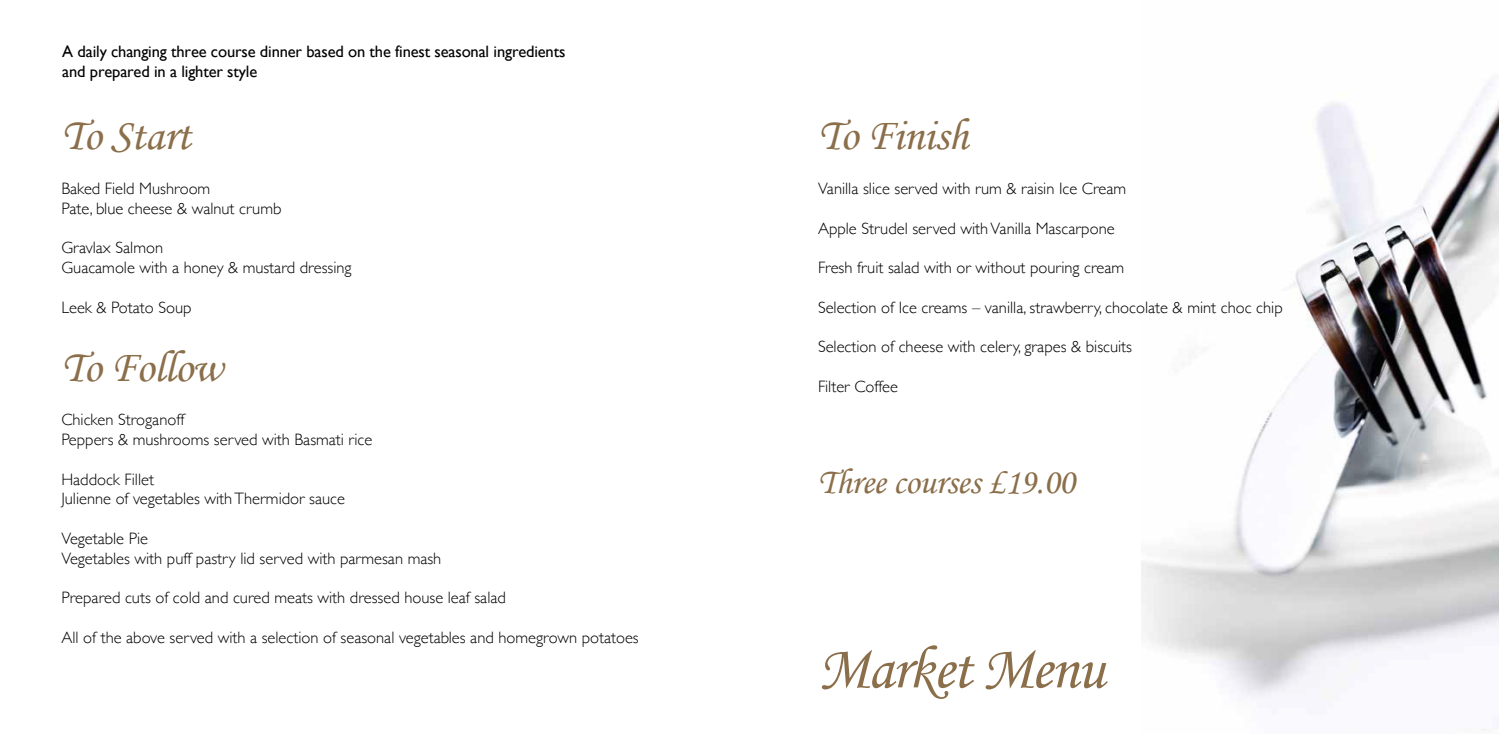
<style>
.page{position:relative;width:1510px;height:753px;background:#fff}
.page>*{position:absolute;margin:0;border:0;box-sizing:border-box;transform-origin:0 0}
.t1{font:61.2px "Monotype Corsiva";letter-spacing:-.03em;color:#8b6e4a}
.t2{font:45px "Monotype Corsiva";letter-spacing:-.01em;color:#8b6e4a}
.t3{font:36px "Monotype Corsiva";letter-spacing:-.01em;color:#8b6e4a}
.t4{font:300 16.5px/19.8px "Gill Sans";color:#000}
.t5{font:16.5px/19.8px "Gill Sans";letter-spacing:-.01em;color:#000}
</style>
<div class="page">
<img style="left:1141px;top:81px;width:357px;height:650px">
<p class="t5" style="left:62px;top:42px;width:505px">A daily changing three course dinner based on the finest seasonal ingredients and prepared in a lighter style</p>
<h2 class="t2" style="left:61px;top:108px;width:131px">To Start</h2>
<p class="t4" style="left:61px;top:178px;width:222px">Baked Field Mushroom<br>Pate, blue cheese &amp; walnut crumb</p>
<p class="t4" style="left:61px;top:237px;width:292px">Gravlax Salmon<br>Guacamole with a honey &amp; mustard dressing</p>
<p class="t4" style="left:61px;top:297px;width:132px">Leek &amp; Potato Soup</p>
<h2 class="t2" style="left:61px;top:340px;width:163px">To Follow</h2>
<p class="t4" style="left:61px;top:409px;width:312px">Chicken Stroganoff<br>Peppers &amp; mushrooms served with Basmati rice</p>
<p class="t4" style="left:61px;top:468px;width:285px">Haddock Fillet<br>Julienne of vegetables with Thermidor sauce</p>
<p class="t4" style="left:61px;top:528px;width:381px">Vegetable Pie<br>Vegetables with puff pastry lid served with parmesan mash</p>
<p class="t4" style="left:61px;top:587px;width:446px">Prepared cuts of cold and cured meats with dressed house leaf salad</p>
<p class="t4" style="left:61px;top:627px;width:579px">All of the above served with a selection of seasonal vegetables and homegrown potatoes</p>
<h2 class="t2" style="left:818px;top:108px;width:151px">To Finish</h2>
<p class="t4" style="left:818px;top:178px;width:310px">Vanilla slice served with rum &amp; raisin Ice Cream</p>
<p class="t4" style="left:818px;top:217px;width:298px">Apple Strudel served with Vanilla Mascarpone</p>
<p class="t4" style="left:818px;top:257px;width:308px">Fresh fruit salad with or without pouring cream</p>
<p class="t4" style="left:818px;top:297px;width:466px">Selection of Ice creams – vanilla, strawberry, chocolate &amp; mint choc chip</p>
<p class="t4" style="left:818px;top:336px;width:315px">Selection of cheese with celery, grapes &amp; biscuits</p>
<p class="t4" style="left:818px;top:376px;width:81px">Filter Coffee</p>
<h3 class="t3" style="left:818px;top:460px;width:258px">Three courses £19.00</h3>
<h1 class="t1" style="left:818px;top:631px;width:288px">Market Menu</h1>
</div>
